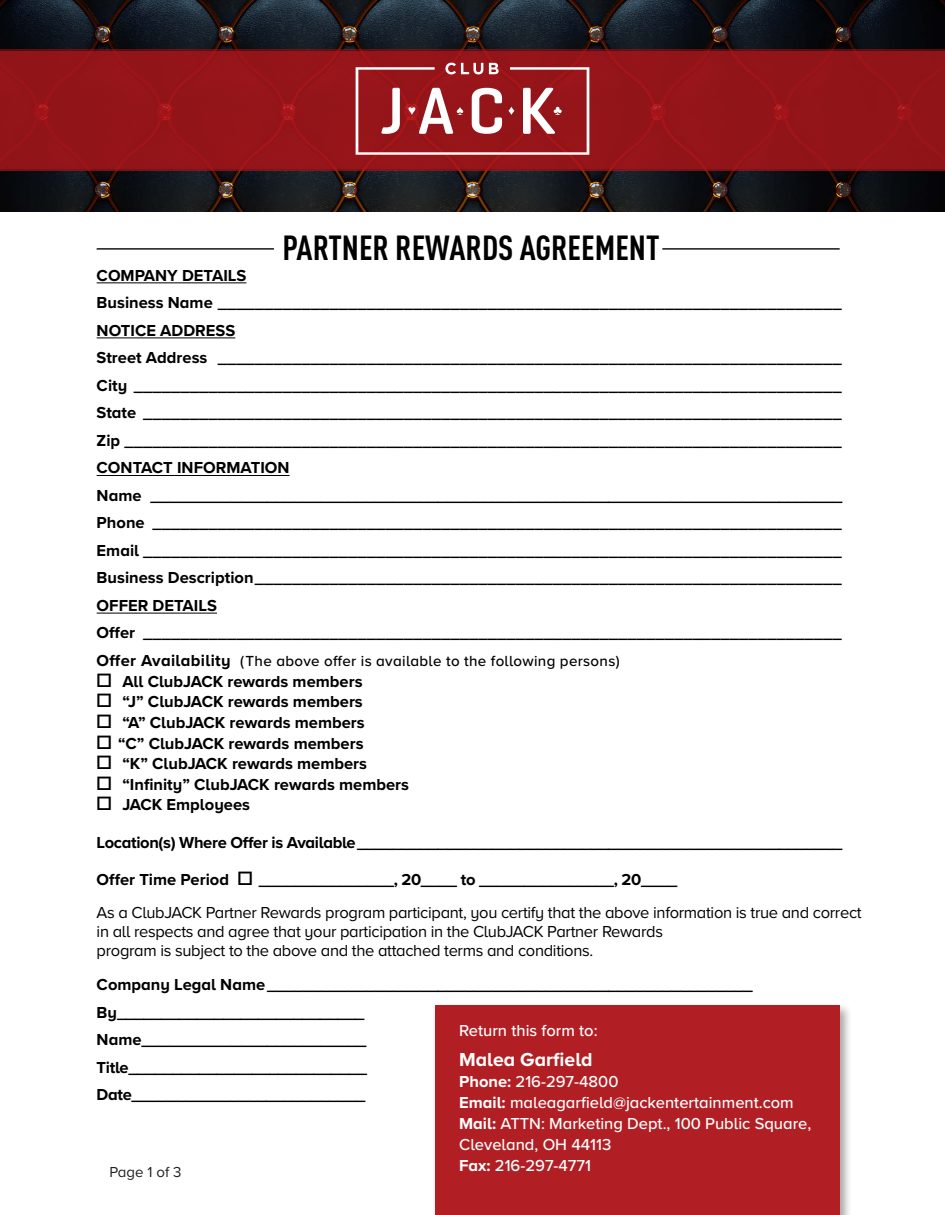
<style>
.page{position:relative;width:945px;height:1215px;background:#fff}
.page>*{position:absolute;margin:0;border:0;box-sizing:border-box;transform-origin:0 0}
.t1{font:700 condensed 34.35px "DIN Pro";color:#000}
.t2{font:700 19.5px "Proxima Nova A";color:#fff}
.t3{font:700 16.5px/27.5px "Proxima Nova A";color:#000}
.t4{font:16.5px/33px "Proxima Nova A";letter-spacing:-.02em;color:#000}
.t5{font:500 16.5px "Proxima Nova A";color:#fff}
.t6{font:700 16.5px "Proxima Nova A";letter-spacing:-.02em;color:#000}
.t7{font:500 15.15px "Proxima Nova A";letter-spacing:.02em;color:#000}
.t8{font:15px "Proxima Nova A";color:#231f20}
.s1{font-weight:700;font-size:16.5px}
.s2{font-size:23.4px}
.s3{font-weight:700}
.s4{font-weight:700;font-size:23.4px}
</style>
<div class="page">
<img style="left:0;top:0;width:945px;height:211px">
<div style="left:0;top:51px;width:945px;height:119px;background:#931419"></div>
<svg style="left:356px;top:63px;width:233px;height:92px"></svg>
<div style="left:432px;top:1002px;width:421px;height:213px;background:#231f20;opacity:.4"></div>
<div style="left:435px;top:1006px;width:405px;height:209px;background:#b11f24"></div>
<hr style="left:97px;top:283px;width:149px;height:1px;background:#000">
<hr style="left:97px;top:338px;width:138px;height:1px;background:#000">
<hr style="left:97px;top:475px;width:193px;height:1px;background:#000">
<hr style="left:97px;top:613px;width:120px;height:1px;background:#000">
<hr style="left:662px;top:248px;width:178px;height:2px;background:#000">
<hr style="left:97px;top:248px;width:177px;height:2px;background:#000">
<p class="t1" style="left:283px;top:222px;width:379px">PARTNER REWARDS AGREEMENT</p>
<p class="t3" style="left:97px;top:262px;width:747px">COMPANY DETAILS<br>Business Name ___________________________________________________________________ NOTICE ADDRESS<br>Street Address ___________________________________________________________________ City ____________________________________________________________________________ State ___________________________________________________________________________</p>
<p class="t3" style="left:97px;top:427px;width:747px">Zip _____________________________________________________________________________ CONTACT INFORMATION<br>Name _____________________________________________________________________________ Phone __________________________________________________________________________ Email ___________________________________________________________________________ Business Description_______________________________________________________________ OFFER DETAILS<br>Offer ___________________________________________________________________________</p>
<p class="t7" style="left:97px;top:652px;width:525px"><span class="s1">Offer Availability</span> (The above offer is available to the following persons)</p>
<p class="t3" style="left:97px;top:671px;width:314px;line-height:20.7px"><span class="s2">☐</span> All ClubJACK rewards members<br><span class="s2">☐</span> “J” ClubJACK rewards members<br><span class="s2">☐</span> “A” ClubJACK rewards members<br><span class="s2">☐</span> “C” ClubJACK rewards members<br><span class="s2">☐</span> “K” ClubJACK rewards members<br><span class="s2">☐</span> “Infinity” ClubJACK rewards members</p>
<p class="t3" style="left:97px;top:792px;width:155px"><span class="s2">☐</span> JACK Employees</p>
<p class="t6" style="left:97px;top:832px;width:747px">Location(s) Where Offer is Available______________________________________________________</p>
<p class="t4" style="left:97px;top:863px;width:767px"><span class="s3">Offer Time Period</span> <span class="s4">☐</span> <span class="s3">_______________, 20____ to _______________, 20____<br></span>As a ClubJACK Partner Rewards program participant, you certify that the above information is true and correct</p>
<p class="t4" style="left:97px;top:922px;width:568px;line-height:19.2px">in all respects and agree that your participation in the ClubJACK Partner Rewards program is subject to the above and the attached terms and conditions.</p>
<p class="t3" style="left:97px;top:972px;width:658px">Company Legal Name______________________________________________________ By____________________________<br>Name_________________________<br>Title___________________________<br>Date__________________________</p>
<p class="t5" style="left:459px;top:1021px;width:140px">Return this form to:</p>
<p class="t2" style="left:459px;top:1048px;width:135px">Malea Garfield</p>
<p class="t5" style="left:459px;top:1072px;width:161px"><span class="s3">Phone:</span> 216-297-4800</p>
<p class="t5" style="left:459px;top:1093px;width:336px"><span class="s3">Email:</span> maleagarfield@jackentertainment.com</p>
<p class="t5" style="left:459px;top:1114px;width:354px"><span class="s3">Mail:</span> ATTN: Marketing Dept., 100 Public Square,</p>
<p class="t5" style="left:459px;top:1135px;width:154px">Cleveland, OH 44113</p>
<p class="t5" style="left:459px;top:1156px;width:133px"><span class="s3">Fax:</span> 216-297-4771</p>
<p class="t8" style="left:109px;top:1163px;width:74px">Page 1 of 3</p>
</div>
